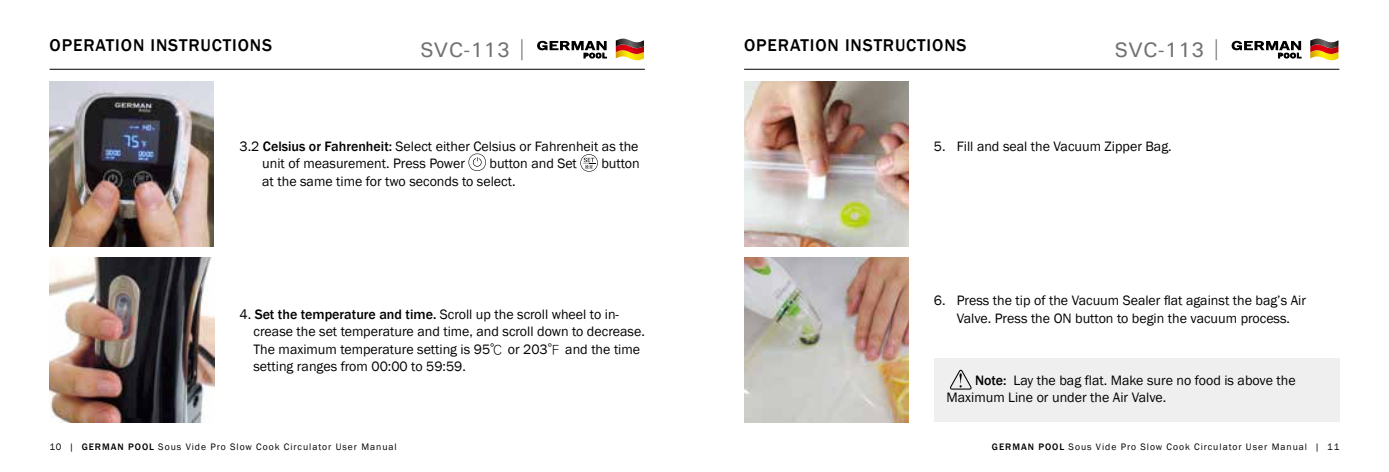
<style>
.page{position:relative;width:1389px;height:472px;background:#fff}
.page>*{position:absolute;margin:0;border:0;box-sizing:border-box;transform-origin:0 0}
.t1{font:500 21px "Univers";color:#727171}
.t2{font:500 17.5px "Franklin Gothic";letter-spacing:.05em;color:#000}
.t3{font:14px/17.5px "Franklin Gothic";color:#000}
.t4{font:9.62px "Franklin Gothic";letter-spacing:.1em;color:#000}
.s1{font-weight:500}
.s2{font-family:"DF Li Hei W3 WINP BF"}
</style>
<div class="page">
<svg style="left:615px;top:38px;width:29px;height:23px"></svg>
<svg style="left:537px;top:41px;width:70px;height:17px"></svg>
<svg style="left:1310px;top:38px;width:29px;height:23px"></svg>
<svg style="left:1232px;top:41px;width:69px;height:17px"></svg>
<hr style="left:50px;top:69px;width:595px;height:1px;background:#000">
<hr style="left:744px;top:69px;width:595px;height:1px;background:#000">
<svg style="left:468px;top:153px;width:18px;height:18px"></svg>
<svg style="left:580px;top:154px;width:18px;height:17px"></svg>
<img style="left:50px;top:82px;width:164px;height:164px">
<img style="left:50px;top:257px;width:164px;height:165px">
<img style="left:744px;top:82px;width:164px;height:164px">
<img style="left:744px;top:257px;width:165px;height:165px">
<div style="left:934px;top:358px;width:405px;height:64px;background:#efefef"></div>
<svg style="left:950px;top:369px;width:22px;height:20px"></svg>
<p class="t2" style="left:50px;top:35px;width:224px">OPERATION INSTRUCTIONS</p>
<h1 class="t1" style="left:420px;top:36px;width:109px">SVC-113 |</h1>
<h1 class="t1" style="left:1114px;top:36px;width:109px">SVC-113 |</h1>
<p class="t2" style="left:744px;top:35px;width:224px">OPERATION INSTRUCTIONS</p>
<p class="t3" style="left:262px;top:137px;width:378px;text-indent:-23px">3.2 <span class="s1">Celsius or Fahrenheit:</span> Select either Celsius or Fahrenheit as the unit of measurement. Press Power</p>
<p class="t3" style="left:489px;top:155px;width:89px">button and Set</p>
<p class="t3" style="left:601px;top:155px;width:40px">button</p>
<p class="t3" style="left:262px;top:172px;width:253px">at the same time for two seconds to select.</p>
<p class="t3" style="left:253px;top:305px;width:391px;text-indent:-14px">4. <span class="s1">Set the temperature and time.</span> Scroll up the scroll wheel to in&shy;crease the set temperature and time, and scroll down to decrease.<br>The maximum temperature setting is 95<span class="s2">℃</span> or 203<span class="s2">℉</span> and the time setting ranges from 00:00 to 59:59.</p>
<p class="t3" style="left:934px;top:137px;width:237px">5. Fill and seal the Vacuum Zipper Bag.</p>
<p class="t3" style="left:934px;top:292px;width:374px;text-align:center">6. Press the tip of the Vacuum Sealer flat against the bag’s Air<br>Valve. Press the ON button to begin the vacuum process.</p>
<p class="t3" style="left:946px;top:372px;width:351px;line-height:16.8px;text-indent:29px"><span class="s1">Note:</span> Lay the bag flat. Make sure no food is above the<br>Maximum Line or under the Air Valve.</p>
<p class="t4" style="left:50px;top:440px;width:349px">10 | <span class="s1">GERMAN POOL</span> Sous Vide Pro Slow Cook Circulator User Manual</p>
<p class="t4" style="left:992px;top:440px;width:349px"><span class="s1">GERMAN POOL</span> Sous Vide Pro Slow Cook Circulator User Manual | 11</p>
</div>
